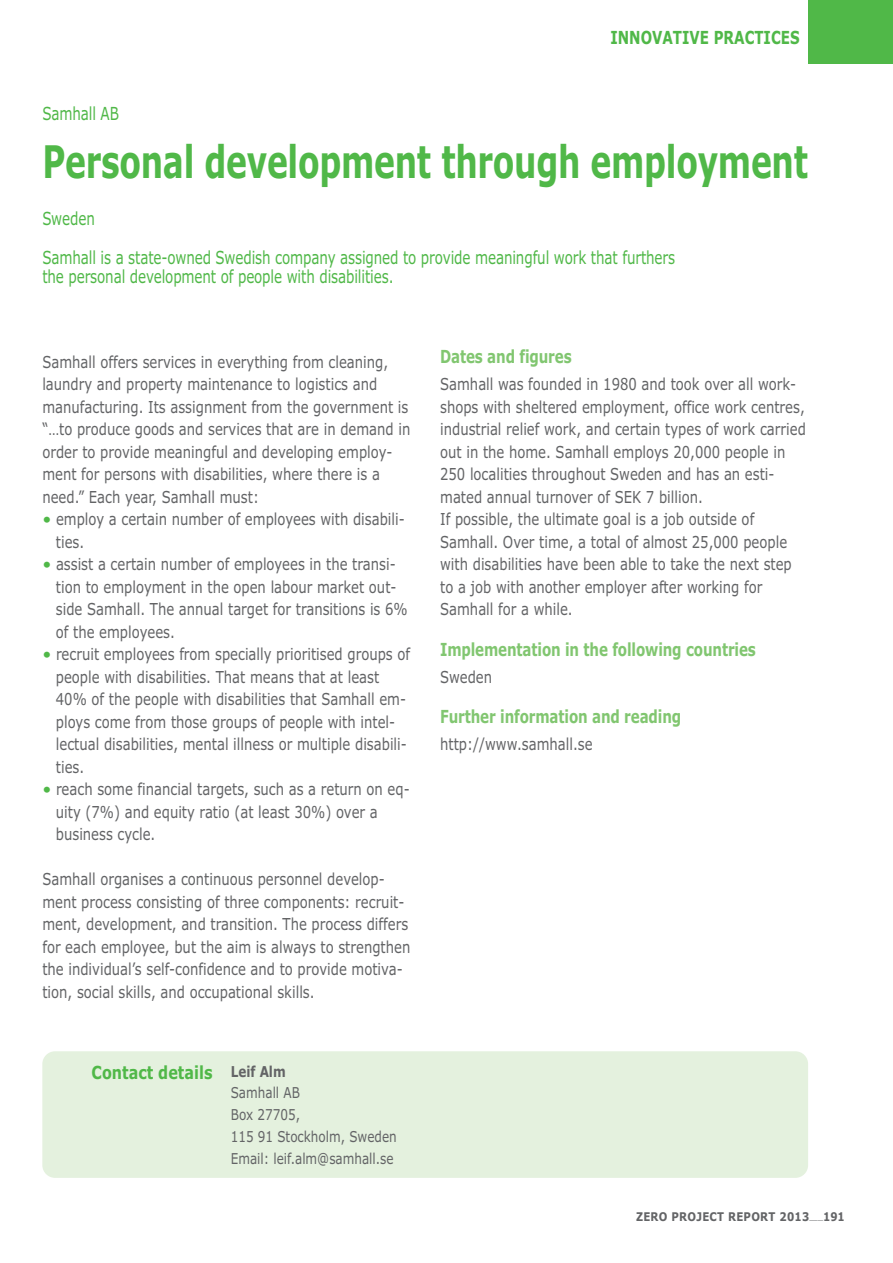
<style>
.page{position:relative;width:893px;height:1263px;background:#fff}
.page>*{position:absolute;margin:0;border:0;box-sizing:border-box;transform-origin:0 0}
.t1{font:700 45px "Verdana";letter-spacing:-.01em;color:#50b848;scale:.7 1}
.t2{font:18px/39px "Verdana";letter-spacing:-.01em;color:#50b848;scale:.75 1}
.t3{font:700 18px "Verdana";letter-spacing:-.01em;color:#81c670;scale:.75 1}
.t4{font:700 18px "Verdana";color:#50b848;scale:.8 1}
.t5{font:700 18px "Verdana";color:#50b848;scale:.75 1}
.t6{font:16.5px/22.5px "Verdana";color:#636466;scale:.8 1}
.t7{font:15px/21.8px "Verdana";color:#636466;scale:.8 1}
.t8{font:700 12px "Verdana";letter-spacing:.025em;color:#636466;scale:.85 1}
.t9{font:700 4.5px "Verdana";color:#636466;scale:.85 1}
.s1{color:#50b848}
.s2{font-size:15px;color:#636466}
</style>
<div class="page">
<div style="left:808px;top:0;width:84px;height:63px;background:#50b848"></div>
<div style="left:42px;top:1051px;width:766px;height:127px;background:#e4f1de;border-radius:13px"></div>
<p class="t5" style="left:610px;top:30px;width:254px">INNOVATIVE PRACTICES</p>
<p class="t2" style="left:42px;top:96px;width:104px">Samhall AB</p>
<h1 class="t1" style="left:42px;top:144px;width:1095px">Personal development through employment</h1>
<p class="t2" style="left:42px;top:200px;width:845px">Sweden<br>Samhall is a state-owned Swedish company assigned to provide meaningful work that furthers</p>
<p class="t2" style="left:42px;top:259px;width:470px">the personal development of people with disabilities.</p>
<p class="t6" style="left:42px;top:352px;width:461px">Samhall offers services in everything from cleaning, laundry and property maintenance to logistics and manufacturing. Its assignment from the government is “…to produce goods and services that are in demand in order to provide meaningful and developing employ&shy;ment for persons with disabilities, where there is a need.” Each year, Samhall must:</p>
<p class="t6" style="left:56px;top:510px;width:437px;text-indent:-14px"><span class="s1">•</span> employ a certain number of employees with disabili&shy;ties.</p>
<p class="t6" style="left:56px;top:555px;width:441px;text-indent:-14px"><span class="s1">•</span> assist a certain number of employees in the transi&shy;tion to employment in the open labour market out&shy;side Samhall. The annual target for transitions is 6% of the employees.</p>
<p class="t6" style="left:56px;top:645px;width:444px;text-indent:-14px"><span class="s1">•</span> recruit employees from specially prioritised groups of people with disabilities. That means that at least 40% of the people with disabilities that Samhall em&shy;ploys come from those groups of people with intel&shy;lectual disabilities, mental illness or multiple disabili&shy;ties.</p>
<p class="t6" style="left:56px;top:780px;width:444px;text-indent:-14px"><span class="s1">•</span> reach some financial targets, such as a return on eq&shy;uity (7%) and equity ratio (at least 30%) over a business cycle.</p>
<p class="t6" style="left:42px;top:870px;width:461px">Samhall organises a continuous personnel develop&shy;ment process consisting of three components: recruit&shy;ment, development, and transition. The process differs for each employee, but the aim is always to strengthen the individual’s self-confidence and to provide motiva&shy;tion, social skills, and occupational skills.</p>
<p class="t4" style="left:92px;top:1065px;width:244px">Contact details <span class="s2">Leif Alm</span></p>
<p class="t7" style="left:231px;top:1083px;width:209px">Samhall AB<br>Box 27705,<br>115 91 Stockholm, Sweden<br>Email: leif.alm@samhall.se</p>
<p class="t3" style="left:440px;top:350px;width:177px">Dates and figures</p>
<p class="t6" style="left:440px;top:375px;width:458px">Samhall was founded in 1980 and took over all work&shy;shops with sheltered employment, office work centres, industrial relief work, and certain types of work carried out in the home. Samhall employs 20,000 people in 250 localities throughout Sweden and has an esti&shy;mated annual turnover of SEK 7 billion.<br>If possible, the ultimate goal is a job outside of Samhall. Over time, a total of almost 25,000 people with disabilities have been able to take the next step to a job with another employer after working for Samhall for a while.</p>
<p class="t3" style="left:440px;top:642px;width:422px">Implementation in the following countries</p>
<p class="t6" style="left:440px;top:667px;width:67px">Sweden</p>
<p class="t3" style="left:440px;top:710px;width:323px">Further information and reading</p>
<p class="t6" style="left:440px;top:735px;width:192px">http://www.samhall.se</p>
<p class="t8" style="left:636px;top:1212px;width:205px">ZERO PROJECT REPORT 2013</p>
<p class="t9" style="left:809px;top:1217px;width:17px">_____</p>
<p class="t8" style="left:823px;top:1212px;width:27px">191</p>
</div>
